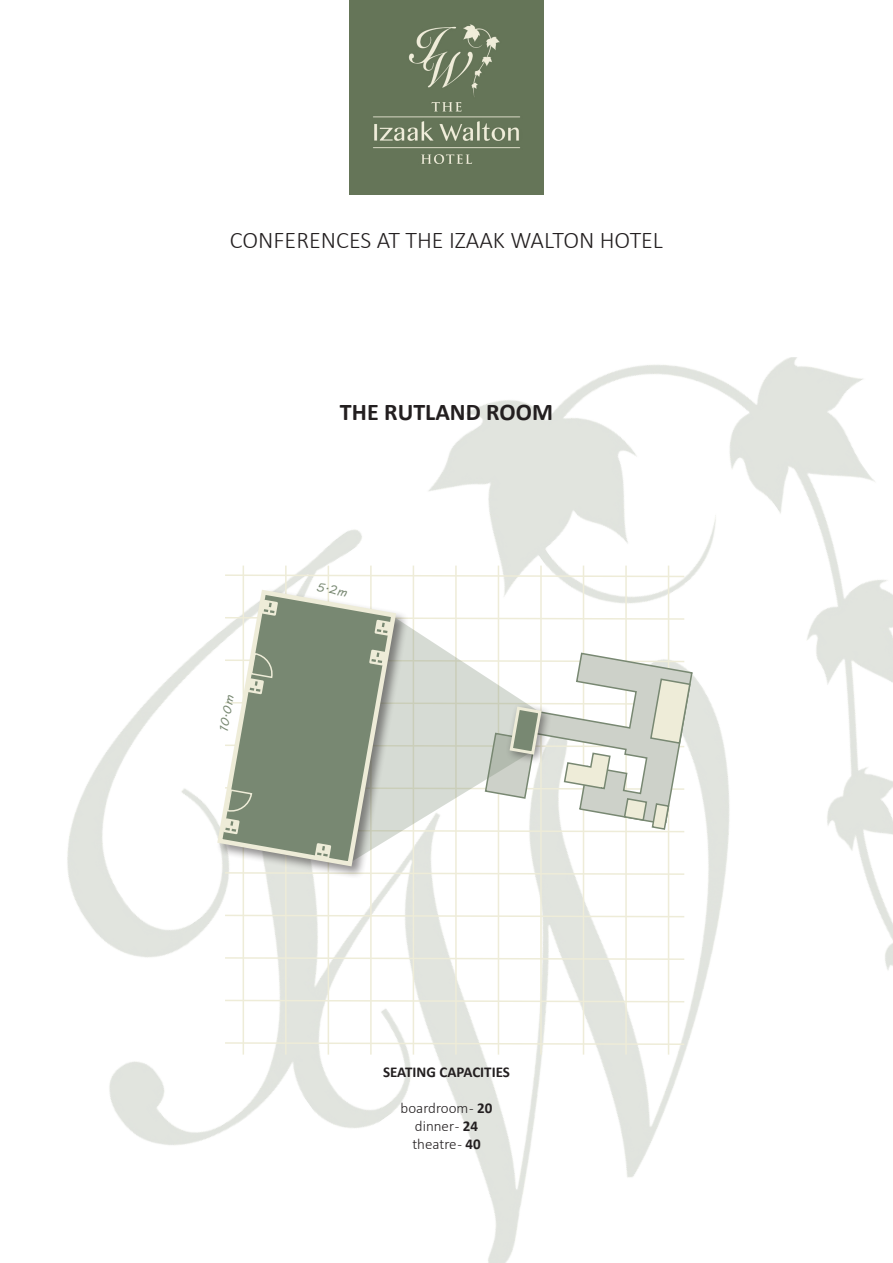
<style>
.page{position:relative;width:893px;height:1263px;background:#fff}
.page>*{position:absolute;margin:0;border:0;box-sizing:border-box;transform-origin:0 0}
.t1{font:300 24px "Calibri";color:#231f20}
.t2{font:700 24px "Calibri";color:#231f20}
.t3{font:300 15px "Calibri";color:#231f20}
.t4{font:700 15px "Calibri";color:#231f20}
.t5{font:12px "MV Boli";color:#788872}
.s1{font-weight:700}
</style>
<div class="page">
<img style="left:67px;top:357px;width:826px;height:906px">
<img style="left:349px;top:0;width:195px;height:195px">
<svg style="left:224px;top:956px;width:462px;height:5px"></svg>
<svg style="left:224px;top:999px;width:462px;height:4px"></svg>
<hr style="left:243px;top:566px;width:1px;height:488px;background:#eeecd8">
<hr style="left:285px;top:566px;width:2px;height:488px;background:#eeecd8">
<hr style="left:328px;top:566px;width:1px;height:488px;background:#eeecd8">
<hr style="left:370px;top:566px;width:2px;height:488px;background:#eeecd8">
<hr style="left:413px;top:566px;width:1px;height:488px;background:#eeecd8">
<hr style="left:455px;top:566px;width:2px;height:488px;background:#eeecd8">
<hr style="left:498px;top:566px;width:1px;height:488px;background:#eeecd8">
<hr style="left:540px;top:566px;width:2px;height:488px;background:#eeecd8">
<hr style="left:583px;top:566px;width:1px;height:488px;background:#eeecd8">
<hr style="left:625px;top:566px;width:2px;height:488px;background:#eeecd8">
<hr style="left:668px;top:566px;width:1px;height:488px;background:#eeecd8">
<svg style="left:224px;top:574px;width:462px;height:4px"></svg>
<svg style="left:409px;top:871px;width:277px;height:5px"></svg>
<svg style="left:224px;top:914px;width:462px;height:4px"></svg>
<svg style="left:224px;top:1041px;width:462px;height:5px"></svg>
<svg style="left:409px;top:636px;width:129px;height:227px"></svg>
<div style="left:216px;top:588px;width:193px;height:292px;background:#231f20;opacity:.5"></div>
<svg style="left:215px;top:587px;width:184px;height:282px"></svg>
<svg style="left:315px;top:843px;width:16px;height:16px"></svg>
<svg style="left:224px;top:600px;width:462px;height:36px"></svg>
<svg style="left:223px;top:649px;width:470px;height:185px"></svg>
<p class="t1" style="left:230px;top:225px;width:435px">CONFERENCES AT THE IZAAK WALTON HOTEL</p>
<p class="t2" style="left:340px;top:397px;width:214px">THE RUTLAND ROOM</p>
<p class="t5" style="left:216px;top:730px;width:38px;rotate:-80deg">10.0m</p>
<p class="t5" style="left:318px;top:579px;width:32px;rotate:10deg">5.2m</p>
<p class="t4" style="left:383px;top:1062px;width:128px">SEATING CAPACITIES</p>
<p class="t3" style="left:401px;top:1098px;width:93px">boardroom - <span class="s1">20</span></p>
<p class="t3" style="left:415px;top:1116px;width:65px">dinner - <span class="s1">24</span></p>
<p class="t3" style="left:412px;top:1134px;width:70px">theatre - <span class="s1">40</span></p>
</div>
